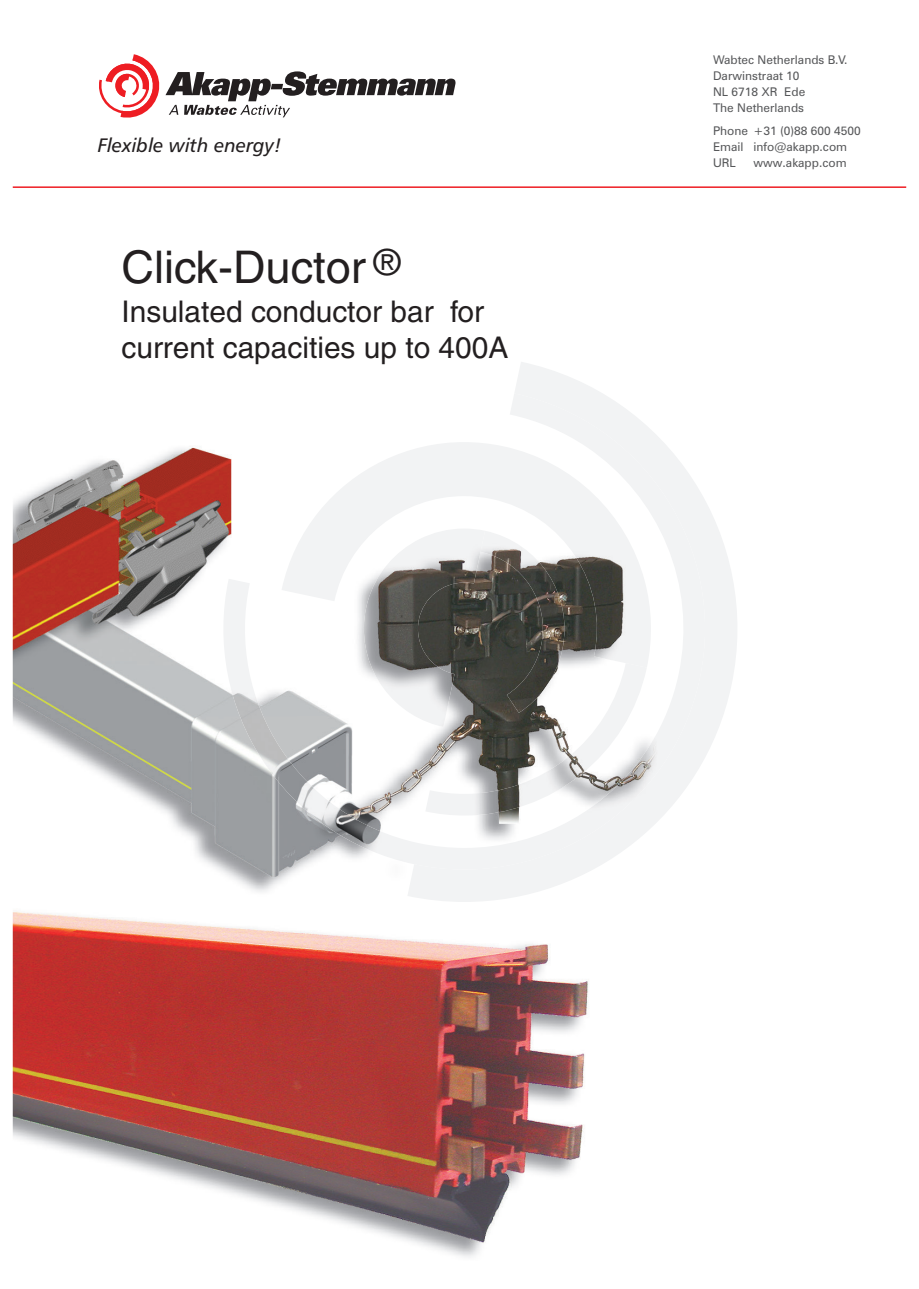
<style>
.page{position:relative;width:919px;height:1289px;background:#fff}
.page>*{position:absolute;margin:0;border:0;box-sizing:border-box;transform-origin:0 0}
.t1{font:45px "Helvetica";color:#231f20}
.t2{font:29.85px/35.8px "Helvetica";color:#231f20}
.t3{font:19.5px "Humanist 777 BT Italic B";color:#231f20}
.t4{font:12px/15.9px "Zurich BT";color:#57585a}
</style>
<div class="page">
<img style="left:13px;top:80px;width:575px;height:1177px">
<hr style="left:13px;top:186px;width:893px;height:2px;background:#ee1d23">
<img style="left:407px;top:362px;width:330px;height:540px">
<img style="left:201px;top:393px;width:526px;height:476px">
<img style="left:281px;top:667px;width:365px;height:148px">
<img style="left:281px;top:442px;width:372px;height:225px">
<img style="left:485px;top:530px;width:88px;height:197px">
<img style="left:355px;top:528px;width:130px;height:199px">
<svg style="left:99px;top:54px;width:356px;height:64px"></svg>
<h3 class="t3" style="left:98px;top:133px;width:186px">Flexible with energy!</h3>
<h1 class="t1" style="left:121px;top:241px;width:280px">Click-Ductor <sup>®</sup></h1>
<h2 class="t2" style="left:121px;top:294px;width:388px">Insulated conductor bar for current capacities up to 400A</h2>
<p class="t4" style="left:713px;top:52px;width:136px">Wabtec Netherlands B.V.<br>Darwinstraat 10<br>NL 6718 XR Ede<br>The Netherlands</p>
<p class="t4" style="left:713px;top:123px;width:149px">Phone +31 (0)88 600 4500<br>Email info@akapp.com<br>URL</p>
<p class="t4" style="left:753px;top:154px;width:95px">www.akapp.com</p>
</div>
